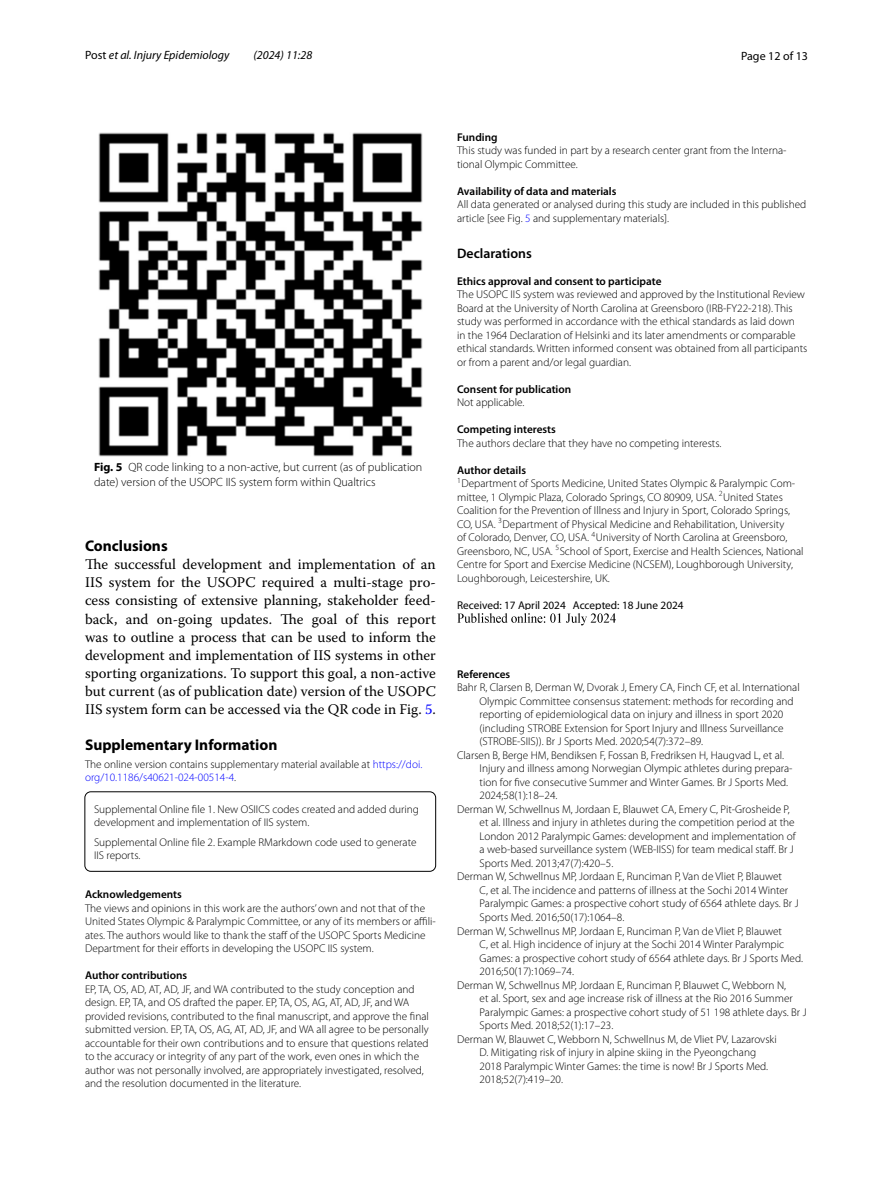
<style>
.page{position:relative;width:893px;height:1187px;background:#fff}
.page>*{position:absolute;margin:0;border:0;box-sizing:border-box;transform-origin:0 0}
.t1{font:700 15.45px "Myriad Pro";color:#000}
.t2{font:14.7px/18px "Warnock Pro";color:#000;text-align:justify}
.t3{font:600 13.8px "Myriad Pro";color:#000}
.t4{font:300 12px/15px "Myriad Pro";color:#000}
.t5{font:italic 12px "Myriad Pro";color:#000}
.t6{font:12px "Myriad Pro";color:#000}
.t7{font:300 11.25px/13.5px "Myriad Pro";color:#000}
.t8{font:600 11.25px "Myriad Pro";color:#000}
.t9{font:11.25px "Myriad Pro";color:#000}
.s1{font-style:normal}
.s2{font-weight:700}
.s3{color:#00f}
.s4{font-weight:600}
</style>
<div class="page">
<div style="left:85px;top:791px;width:351px;height:80px;border:1px solid #000;border-radius:6px"></div>
<img style="left:457px;top:613px;width:159px;height:13px">
<img style="left:99px;top:133px;width:323px;height:323px">
<p class="t5" style="left:85px;top:48px;width:146px"><span class="s1">Post</span> et al. Injury Epidemiology</p>
<p class="t5" style="left:253px;top:48px;width:60px">(2024) 11:28</p>
<p class="t6" style="left:741px;top:48px;width:68px">Page 12 of 13</p>
<p class="t4" style="left:94px;top:460px;width:330px"><span class="s2">Fig. 5</span> QR code linking to a non-active, but current (as of publication date) version of the USOPC IIS system form within Qualtrics</p>
<h1 class="t1" style="left:85px;top:536px;width:84px">Conclusions</h1>
<p class="t2" style="left:85px;top:555px;width:352px">The successful development and implementation of an IIS system for the USOPC required a multi-stage pro&shy;cess consisting of extensive planning, stakeholder feed&shy;back, and on-going updates. The goal of this report was to outline a process that can be used to inform the development and implementation of IIS systems in other sporting organizations. To support this goal, a non-active but current (as of publication date) version of the USOPC IIS system form can be accessed via the QR code in Fig. <span class="s3">5</span>.</p>
<h1 class="t1" style="left:85px;top:734px;width:194px">Supplementary Information</h1>
<p class="t7" style="left:85px;top:757px;width:339px">The online version contains supplementary material available at <span class="s3">https://doi. org/10.1186/s40621-024-00514-4</span>.</p>
<p class="t7" style="left:94px;top:802px;width:326px">Supplemental Online file 1. New OSIICS codes created and added during development and implementation of IIS system.</p>
<p class="t7" style="left:94px;top:835px;width:324px">Supplemental Online file 2. Example RMarkdown code used to generate<br>IIS reports.</p>
<p class="t8" style="left:85px;top:887px;width:98px">Acknowledgements</p>
<p class="t7" style="left:85px;top:901px;width:352px">The views and opinions in this work are the authors’ own and not that of the United States Olympic &amp; Paralympic Committee, or any of its members or affili&shy;ates. The authors would like to thank the staff of the USOPC Sports Medicine Department for their efforts in developing the USOPC IIS system.</p>
<p class="t8" style="left:85px;top:968px;width:104px">Author contributions</p>
<p class="t7" style="left:85px;top:982px;width:345px">EP, TA, OS, AD, AT, AD, JF, and WA contributed to the study conception and design. EP, TA, and OS drafted the paper. EP, TA, OS, AG, AT, AD, JF, and WA provided revisions, contributed to the final manuscript, and approve the final submitted version. EP, TA, OS, AG, AT, AD, JF, and WA all agree to be personally accountable for their own contributions and to ensure that questions related to the accuracy or integrity of any part of the work, even ones in which the author was not personally involved, are appropriately investigated, resolved, and the resolution documented in the literature.</p>
<p class="t8" style="left:457px;top:130px;width:42px">Funding</p>
<p class="t7" style="left:457px;top:144px;width:331px">This study was funded in part by a research center grant from the Interna&shy;tional Olympic Committee.</p>
<p class="t8" style="left:457px;top:184px;width:161px">Availability of data and materials</p>
<p class="t7" style="left:457px;top:198px;width:351px">All data generated or analysed during this study are included in this published article [see Fig. <span class="s3">5</span> and supplementary materials].</p>
<p class="t3" style="left:457px;top:244px;width:76px">Declarations</p>
<p class="t8" style="left:457px;top:274px;width:206px">Ethics approval and consent to participate</p>
<p class="t7" style="left:457px;top:288px;width:352px">The USOPC IIS system was reviewed and approved by the Institutional Review Board at the University of North Carolina at Greensboro (IRB-FY22-218). This study was performed in accordance with the ethical standards as laid down<br>in the 1964 Declaration of Helsinki and its later amendments or comparable ethical standards. Written informed consent was obtained from all participants or from a parent and/or legal guardian.</p>
<p class="t8" style="left:457px;top:382px;width:116px">Consent for publication</p>
<p class="t7" style="left:457px;top:396px;width:69px">Not applicable.</p>
<p class="t8" style="left:457px;top:422px;width:100px">Competing interests</p>
<p class="t7" style="left:457px;top:436px;width:266px">The authors declare that they have no competing interests.</p>
<p class="t7" style="left:457px;top:463px;width:348px"><span class="s4">Author details<br></span><sup>1</sup>Department of Sports Medicine, United States Olympic &amp; Paralympic Com&shy;mittee, 1 Olympic Plaza, Colorado Springs, CO 80909, USA. <sup>2</sup>United States Coalition for the Prevention of Illness and Injury in Sport, Colorado Springs, CO, USA. <sup>3</sup>Department of Physical Medicine and Rehabilitation, University<br>of Colorado, Denver, CO, USA. <sup>4</sup>University of North Carolina at Greensboro, Greensboro, NC, USA. <sup>5</sup>School of Sport, Exercise and Health Sciences, National Centre for Sport and Exercise Medicine (NCSEM), Loughborough University, Loughborough, Leicestershire, UK.</p>
<p class="t9" style="left:457px;top:598px;width:228px">Received: 17 April 2024 Accepted: 18 June 2024</p>
<p class="t8" style="left:457px;top:667px;width:55px">References</p>
<p class="t7" style="left:457px;top:681px;width:344px">Bahr R, Clarsen B, Derman W, Dvorak J, Emery CA, Finch CF, et al. International</p>
<p class="t7" style="left:480px;top:694px;width:315px">Olympic Committee consensus statement: methods for recording and</p>
<p class="t7" style="left:480px;top:708px;width:305px">reporting of epidemiological data on injury and illness in sport 2020</p>
<p class="t7" style="left:480px;top:721px;width:306px">(including STROBE Extension for Sport Injury and Illness Surveillance</p>
<p class="t7" style="left:480px;top:735px;width:225px">(STROBE-SIIS)). Br J Sports Med. 2020;54(7):372–89.</p>
<p class="t7" style="left:457px;top:748px;width:328px">Clarsen B, Berge HM, Bendiksen F, Fossan B, Fredriksen H, Haugvad L, et al.</p>
<p class="t7" style="left:480px;top:762px;width:314px">Injury and illness among Norwegian Olympic athletes during prepara-</p>
<p class="t7" style="left:480px;top:775px;width:310px">tion for five consecutive Summer and Winter Games. Br J Sports Med.</p>
<p class="t7" style="left:480px;top:789px;width:79px">2024;58(1):18–24.</p>
<p class="t7" style="left:457px;top:802px;width:334px">Derman W, Schwellnus M, Jordaan E, Blauwet CA, Emery C, Pit-Grosheide P,</p>
<p class="t7" style="left:480px;top:816px;width:317px">et al. Illness and injury in athletes during the competition period at the</p>
<p class="t7" style="left:480px;top:829px;width:317px">London 2012 Paralympic Games: development and implementation of</p>
<p class="t7" style="left:480px;top:843px;width:316px">a web-based surveillance system (WEB-IISS) for team medical staff. Br J</p>
<p class="t7" style="left:480px;top:856px;width:135px">Sports Med. 2013;47(7):420–5.</p>
<p class="t7" style="left:457px;top:870px;width:326px">Derman W, Schwellnus MP, Jordaan E, Runciman P, Van de Vliet P, Blauwet</p>
<p class="t7" style="left:480px;top:883px;width:310px">C, et al. The incidence and patterns of illness at the Sochi 2014 Winter</p>
<p class="t7" style="left:480px;top:897px;width:320px">Paralympic Games: a prospective cohort study of 6564 athlete days. Br J</p>
<p class="t7" style="left:480px;top:910px;width:146px">Sports Med. 2016;50(17):1064–8.</p>
<p class="t7" style="left:457px;top:924px;width:326px">Derman W, Schwellnus MP, Jordaan E, Runciman P, Van de Vliet P, Blauwet</p>
<p class="t7" style="left:480px;top:937px;width:306px">C, et al. High incidence of injury at the Sochi 2014 Winter Paralympic</p>
<p class="t7" style="left:480px;top:951px;width:325px">Games: a prospective cohort study of 6564 athlete days. Br J Sports Med.</p>
<p class="t7" style="left:480px;top:964px;width:96px">2016;50(17):1069–74.</p>
<p class="t7" style="left:457px;top:978px;width:330px">Derman W, Schwellnus MP, Jordaan E, Runciman P, Blauwet C, Webborn N,</p>
<p class="t7" style="left:480px;top:991px;width:315px">et al. Sport, sex and age increase risk of illness at the Rio 2016 Summer</p>
<p class="t7" style="left:480px;top:1005px;width:328px">Paralympic Games: a prospective cohort study of 51 198 athlete days. Br J</p>
<p class="t7" style="left:480px;top:1018px;width:135px">Sports Med. 2018;52(1):17–23.</p>
<p class="t7" style="left:457px;top:1032px;width:321px">Derman W, Blauwet C, Webborn N, Schwellnus M, de Vliet PV, Lazarovski</p>
<p class="t7" style="left:480px;top:1045px;width:278px">D. Mitigating risk of injury in alpine skiing in the Pyeongchang</p>
<p class="t7" style="left:480px;top:1059px;width:290px">2018 Paralympic Winter Games: the time is now! Br J Sports Med.</p>
<p class="t7" style="left:480px;top:1072px;width:85px">2018;52(7):419–20.</p>
</div>
